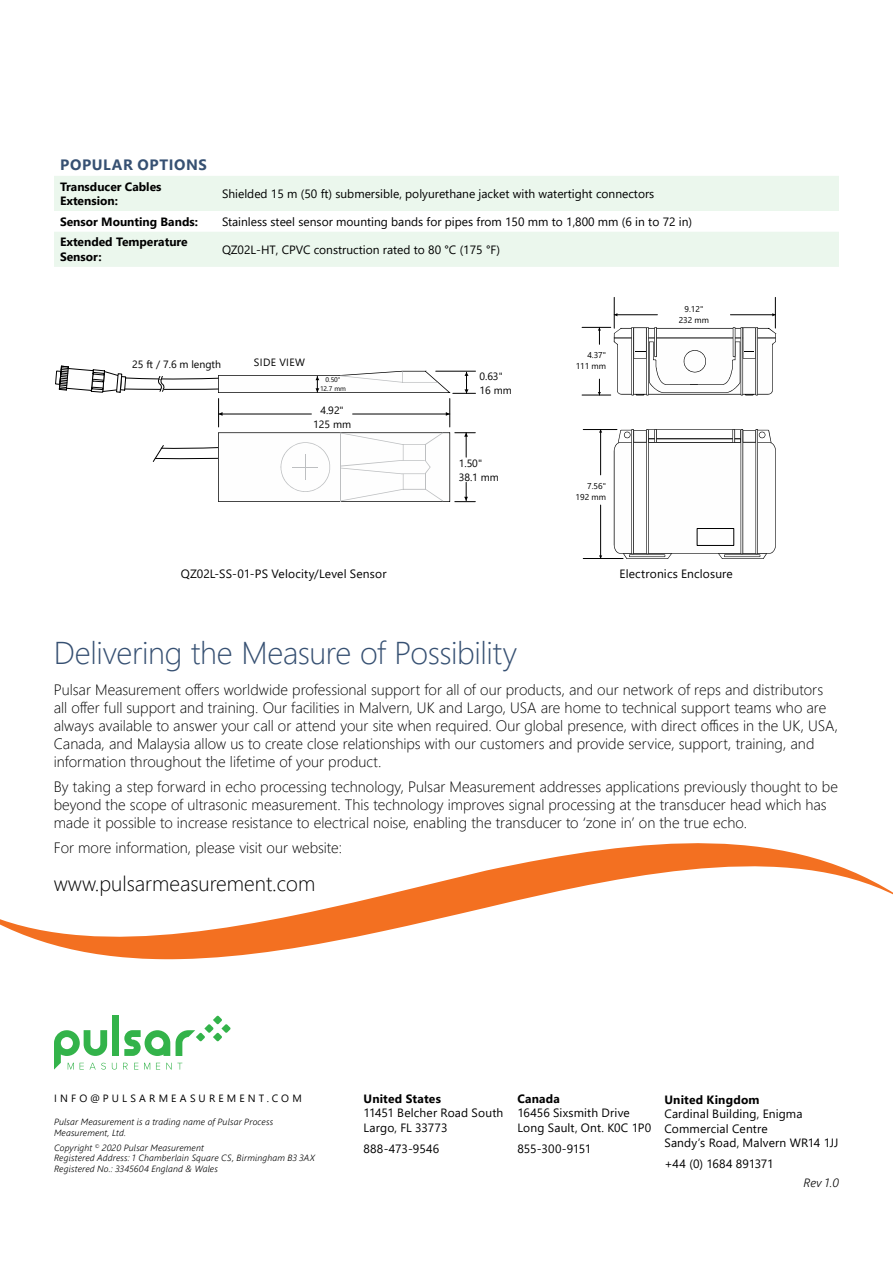
<style>
.page{position:relative;width:893px;height:1263px;background:#fff}
.page>*{position:absolute;margin:0;border:0;box-sizing:border-box;transform-origin:0 0}
.t1{font:300 31.5px "Segoe UI";letter-spacing:-.015em;color:#365072}
.t2{font:300 21px "Segoe UI";color:#000}
.t3{font:300 15px/18px "Segoe UI";color:#000}
.t4{font:700 15px "Segoe UI";letter-spacing:.04em;color:#365072}
.t5{font:12px/14.4px "Segoe UI";color:#000}
.t6{font:700 12px/14.4px "Segoe UI";color:#000}
.t7{font:12px "Segoe UI";letter-spacing:.02em;color:#000}
.t8{font:italic 300 12px "Segoe UI";color:#000}
.t9{font:10.5px/14.1px "Segoe UI";letter-spacing:.045em;color:#000}
.t10{font:10.5px "Segoe UI";letter-spacing:.3em;color:#000}
.t11{font:10.5px "Segoe UI";letter-spacing:-.005em;color:#000}
.t12{font:italic 300 9px/10.5px "Segoe UI";letter-spacing:.02em;color:#000}
.t13{font:8.4px/11.2px "Segoe UI";color:#000;text-align:right}
.t14{font:6.75px/9px "Segoe UI";color:#000;text-align:center}
</style>
<div class="page">
<div style="left:112px;top:1016px;width:7px;height:40px;background:#33b34a"></div>
<svg style="left:124px;top:1030px;width:46px;height:26px"></svg>
<svg style="left:176px;top:1016px;width:55px;height:40px"></svg>
<svg style="left:54px;top:1030px;width:63px;height:39px"></svg>
<svg style="left:123px;top:1063px;width:5px;height:6px"></svg>
<svg style="left:134px;top:1063px;width:4px;height:6px"></svg>
<svg style="left:144px;top:1063px;width:6px;height:6px"></svg>
<svg style="left:156px;top:1063px;width:4px;height:6px"></svg>
<svg style="left:166px;top:1063px;width:16px;height:6px"></svg>
<svg style="left:0;top:843px;width:893px;height:116px"></svg>
<svg style="left:54px;top:176px;width:785px;height:91px;fill:#ebf7ed"></svg>
<svg style="left:55px;top:365px;width:420px;height:137px"></svg>
<hr style="left:775px;top:297px;width:1px;height:31px;background:#000">
<hr style="left:614px;top:297px;width:1px;height:31px;background:#000">
<hr style="left:730px;top:314px;width:45px;height:1px;background:#000">
<hr style="left:614px;top:314px;width:43px;height:1px;background:#000">
<hr style="left:600px;top:505px;width:1px;height:53px;background:#000">
<hr style="left:600px;top:429px;width:1px;height:46px;background:#000">
<hr style="left:583px;top:558px;width:40px;height:1px;background:#000">
<hr style="left:583px;top:429px;width:34px;height:1px;background:#000">
<svg style="left:614px;top:429px;width:162px;height:130px"></svg>
<div style="left:697px;top:528px;width:37px;height:17px;border:1px solid #000"></div>
<svg style="left:582px;top:327px;width:194px;height:69px"></svg>
<p class="t4" style="left:60px;top:150px;width:148px">POPULAR OPTIONS</p>
<p class="t6" style="left:60px;top:178px;width:103px">Transducer Cables<br>Extension:</p>
<p class="t5" style="left:222px;top:185px;width:434px">Shielded 15 m (50 ft) submersible, polyurethane jacket with watertight connectors</p>
<p class="t6" style="left:60px;top:213px;width:139px">Sensor Mounting Bands:</p>
<p class="t5" style="left:222px;top:213px;width:472px">Stainless steel sensor mounting bands for pipes from 150 mm to 1,800 mm (6 in to 72 in)</p>
<p class="t6" style="left:60px;top:234px;width:129px">Extended Temperature<br>Sensor:</p>
<p class="t5" style="left:222px;top:241px;width:279px">QZ02L-HT, CPVC construction rated to 80 °C (175 °F)</p>
<p class="t11" style="left:132px;top:354px;width:90px">25 ft / 7.6 m length</p>
<p class="t9" style="left:254px;top:354px;width:53px">SIDE VIEW</p>
<p class="t14" style="left:320px;top:374px;width:27px">0.50"<br>12.7 mm</p>
<p class="t9" style="left:313px;top:402px;width:39px;text-align:center">92<br>125 mm</p>
<p class="t9" style="left:320px;top:402px;width:25px">4. "</p>
<p class="t9" style="left:479px;top:368px;width:34px">0.63"<br>16 mm</p>
<p class="t9" style="left:459px;top:455px;width:42px">1.50"<br>38.1 mm</p>
<p class="t13" style="left:576px;top:348px;width:32px">4.37"<br>111 mm</p>
<p class="t13" style="left:575px;top:479px;width:32px">7.56"<br>192 mm</p>
<p class="t13" style="left:679px;top:303px;width:32px;text-align:center">9.12"<br>232 mm</p>
<p class="t5" style="left:181px;top:565px;width:207px">QZ02L-SS-01-PS Velocity/Level Sensor</p>
<p class="t5" style="left:619px;top:565px;width:115px">Electronics Enclosure</p>
<h1 class="t1" style="left:54px;top:623px;width:465px">Delivering the Measure of Possibility</h1>
<p class="t3" style="left:54px;top:679px;width:786px">Pulsar Measurement offers worldwide professional support for all of our products, and our network of reps and distributors all offer full support and training. Our facilities in Malvern, UK and Largo, USA are home to technical support teams who are always available to answer your call or attend your site when required. Our global presence, with direct offices in the UK, USA, Canada, and Malaysia allow us to create close relationships with our customers and provide service, support, training, and information throughout the lifetime of your product.</p>
<p class="t3" style="left:54px;top:776px;width:786px">By taking a step forward in echo processing technology, Pulsar Measurement addresses applications previously thought to be beyond the scope of ultrasonic measurement. This technology improves signal processing at the transducer head which has made it possible to increase resistance to electrical noise, enabling the transducer to ‘zone in’ on the true echo.</p>
<p class="t3" style="left:54px;top:837px;width:290px">For more information, please visit our website:</p>
<h2 class="t2" style="left:54px;top:864px;width:263px">www.pulsarmeasurement.com</h2>
<p class="t10" style="left:54px;top:1088px;width:249px">INFO@PULSARMEASUREMENT.COM</p>
<p class="t12" style="left:54px;top:1115px;width:221px">Pulsar Measurement is a trading name of Pulsar Process<br>Measurement, Ltd.</p>
<p class="t12" style="left:54px;top:1141px;width:263px">Copyright <sup>©</sup> 2020 Pulsar Measurement<br>Registered Address: 1 Chamberlain Square CS, Birmingham B3 3AX<br>Registered No.: 3345604 England &amp; Wales</p>
<p class="t6" style="left:364px;top:1090px;width:79px">United States</p>
<p class="t5" style="left:364px;top:1104px;width:141px">11451 Belcher Road South<br>Largo, FL 33773</p>
<p class="t7" style="left:364px;top:1137px;width:77px">888-473-9546</p>
<p class="t6" style="left:517px;top:1090px;width:44px">Canada</p>
<p class="t5" style="left:517px;top:1104px;width:135px">16456 Sixsmith Drive<br>Long Sault, Ont. K0C 1P0</p>
<p class="t5" style="left:517px;top:1140px;width:75px">855-300-9151</p>
<p class="t6" style="left:664px;top:1091px;width:97px">United Kingdom</p>
<p class="t5" style="left:664px;top:1106px;width:176px">Cardinal Building, Enigma<br>Commercial Centre<br>Sandy’s Road, Malvern WR14 1JJ</p>
<p class="t5" style="left:664px;top:1155px;width:111px">+44 (0) 1684 891371</p>
<p class="t8" style="left:803px;top:1171px;width:37px">Rev 1.0</p>
</div>
